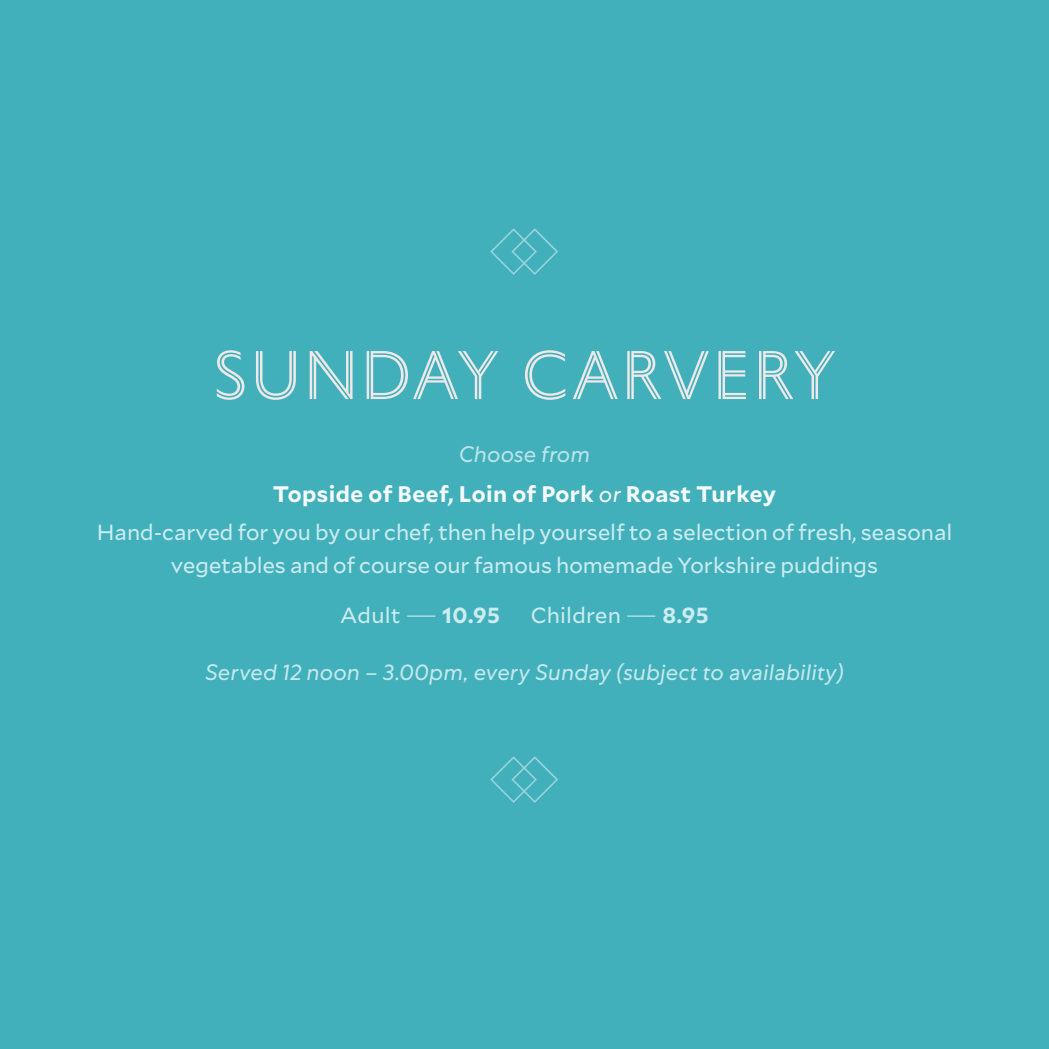
<style>
.page{position:relative;width:1049px;height:1049px;background:#42b0bb}
.page>*{position:absolute;margin:0;border:0;box-sizing:border-box;transform-origin:0 0}
.t1{font:72.5px "Portrait Inline Sans";letter-spacing:.065em;color:#ede9e9}
.t2{font:700 22.5px "Mallory";letter-spacing:.02em;color:#f5fbfc}
.t3{font:italic 22.25px "Centra No.1";letter-spacing:.005em;color:#c4e9ed}
.t4{font:italic 22.25px "Centra No.1";letter-spacing:.005em;color:#bbe5eb}
.t5{font:22px/32.5px "Mallory";color:#ccecf0;text-align:center}
.s1{font-family:"Centra No.1";font-weight:400;font-style:italic}
.s2{font-weight:300;color:#b5e3e9}
.s3{font-weight:700}
</style>
<div class="page">
<h1 class="t1" style="left:214px;top:325px;width:623px">SUNDAY CARVERY</h1>
<p class="t4" style="left:459px;top:441px;width:133px">Choose from</p>
<p class="t2" style="left:273px;top:477px;width:505px">Topside of Beef, Loin of Pork <span class="s1">or</span> Roast Turkey</p>
<p class="t5" style="left:97px;top:515px;width:857px">Hand-carved for you by our chef, then help yourself to a selection of fresh, seasonal vegetables and of course our famous homemade Yorkshire puddings</p>
<p class="t5" style="left:340px;top:598px;width:161px">Adult <span class="s2">—</span><span class="s3">10.95</span></p>
<p class="t5" style="left:531px;top:598px;width:179px">Children <span class="s2">—</span><span class="s3">8.95</span></p>
<p class="t3" style="left:205px;top:659px;width:640px">Served 12 noon – 3.00pm, every Sunday (subject to availability)</p>
</div>
